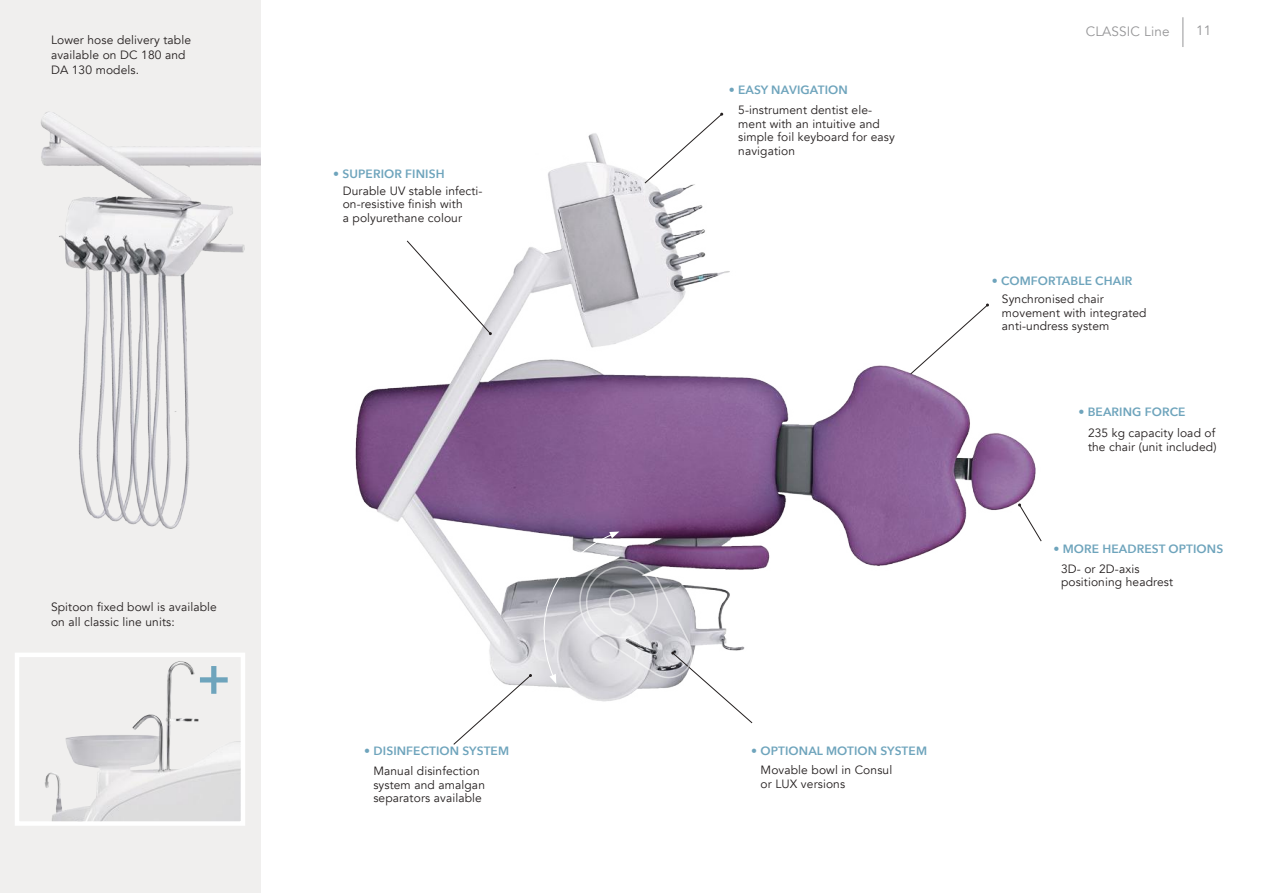
<style>
.page{position:relative;width:1263px;height:893px;background:#fff}
.page>*{position:absolute;margin:0;border:0;box-sizing:border-box;transform-origin:0 0}
.t1{font:600 51.15px "Avenir Next";color:#6ea4bc}
.t2{font:13.5px "Avenir";letter-spacing:.01em;color:#969698}
.t3{font:12px/13.5px "Avenir";letter-spacing:.01em;color:#241f1f}
.t4{font:600 12px "Avenir Next";letter-spacing:.01em;color:#6ea4bc}
</style>
<div class="page">
<div style="left:0;top:0;width:261px;height:893px;background:#f0efee"></div>
<img style="left:355px;top:112px;width:681px;height:476px">
<img style="left:41px;top:111px;width:220px;height:418px">
<svg style="left:406px;top:240px;width:86px;height:95px"></svg>
<svg style="left:644px;top:113px;width:79px;height:71px"></svg>
<svg style="left:910px;top:304px;width:79px;height:71px"></svg>
<svg style="left:1018px;top:503px;width:24px;height:39px"></svg>
<svg style="left:453px;top:531px;width:300px;height:214px"></svg>
<hr style="left:1183px;top:17px;width:1px;height:30px;background:#969698">
<img style="left:45px;top:661px;width:195px;height:160px">
<div style="left:15px;top:653px;width:230px;height:173px;border:4px solid #fff"></div>
<p class="t3" style="left:51px;top:33px;width:141px;line-height:15px">Lower hose delivery table available on DC 180 and<br>DA 130 models.</p>
<p class="t3" style="left:51px;top:599px;width:167px;line-height:15px">Spitoon fixed bowl is available on all classic line units:</p>
<h1 class="t1" style="left:197px;top:634px;width:36px">+</h1>
<p class="t4" style="left:729px;top:79px;width:120px">• EASY NAVIGATION</p>
<p class="t4" style="left:333px;top:163px;width:113px">• SUPERIOR FINISH</p>
<p class="t3" style="left:343px;top:184px;width:141px">Durable UV stable infecti&shy;on-resistive finish with<br>a polyurethane colour</p>
<p class="t3" style="left:738px;top:103px;width:158px">5-instrument dentist ele&shy;ment with an intuitive and simple foil keyboard for easy navigation</p>
<p class="t4" style="left:364px;top:740px;width:146px">• DISINFECTION SYSTEM</p>
<p class="t4" style="left:751px;top:740px;width:177px">• OPTIONAL MOTION SYSTEM</p>
<p class="t3" style="left:373px;top:765px;width:113px">Manual disinfection system and amalgan separators available</p>
<p class="t3" style="left:760px;top:763px;width:133px">Movable bowl in Consul or LUX versions</p>
<p class="t2" style="left:1086px;top:23px;width:85px">CLASSIC Line</p>
<p class="t2" style="left:1196px;top:23px;width:17px">11</p>
<p class="t4" style="left:992px;top:270px;width:142px">• COMFORTABLE CHAIR</p>
<p class="t3" style="left:1002px;top:293px;width:146px">Synchronised chair movement with integrated anti-undress system</p>
<p class="t4" style="left:1078px;top:401px;width:109px">• BEARING FORCE</p>
<p class="t3" style="left:1088px;top:427px;width:130px">235 kg capacity load of the chair (unit included)</p>
<p class="t4" style="left:1053px;top:538px;width:171px">• MORE HEADREST OPTIONS</p>
<p class="t3" style="left:1061px;top:562px;width:114px">3D- or 2D-axis positioning headrest</p>
</div>
